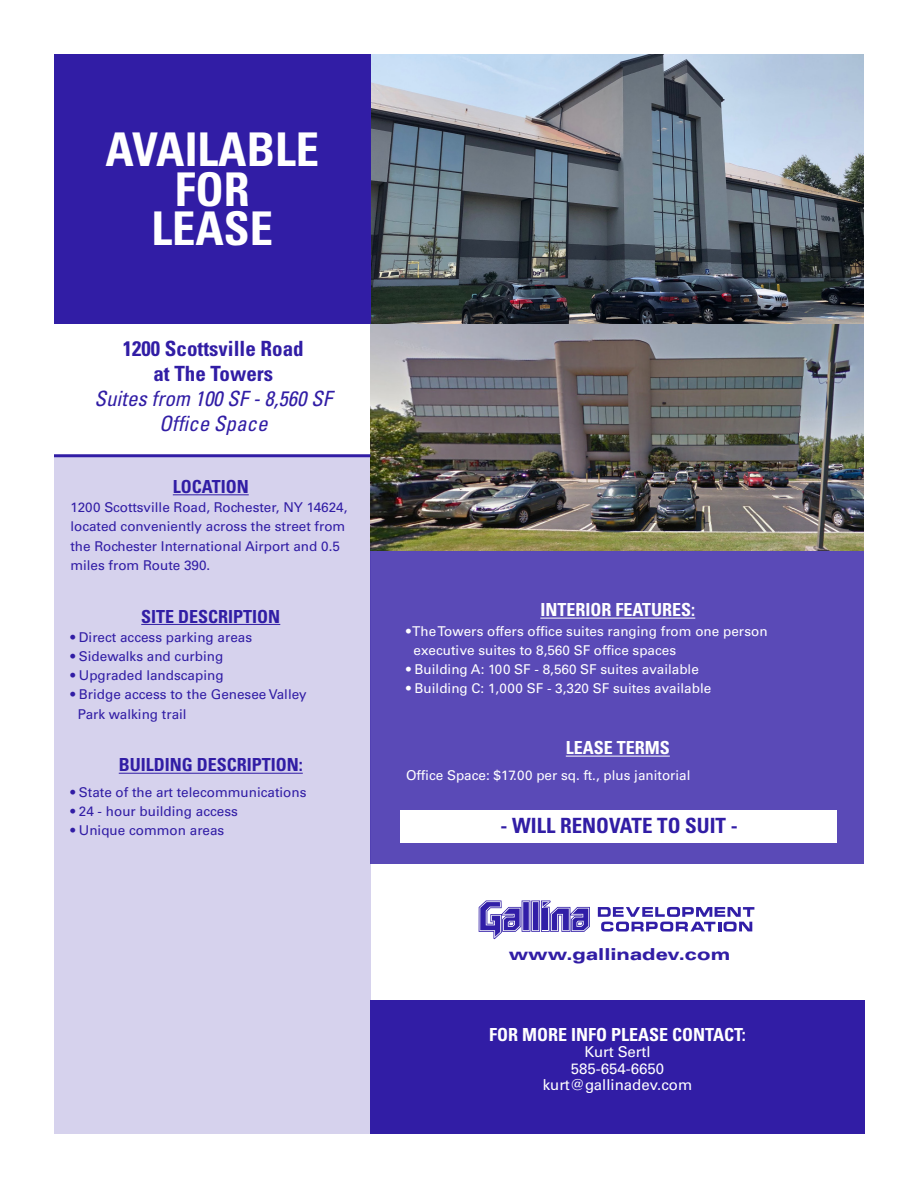
<style>
.page{position:relative;width:918px;height:1188px;background:#fff}
.page>*{position:absolute;margin:0;border:0;box-sizing:border-box;transform-origin:0 0}
.t1{font:700 condensed 46.5px "Univers LT Std";color:#fff}
.t2{font:700 condensed 21px "Univers LT Std";color:#311da5}
.t3{font:italic condensed 21px "Univers LT Std";color:#311da5}
.t4{font:700 condensed 18px "Univers LT Std";color:#fff}
.t5{font:700 condensed 18px "Univers LT Std";color:#311da5}
.t6{font:900 expanded 16.5px "Univers LT Std";color:#311da5}
.t7{font:15px "Univers LT Std";color:#fff}
.t8{font:15px "Univers LT Std";letter-spacing:-.02em;color:#fff}
.t9{font:13.5px/19.2px "Univers LT Std";color:#311da5}
.t10{font:13.5px "Univers LT Std";color:#fff}
</style>
<div class="page">
<div style="left:54px;top:456px;width:316px;height:678px;background:#d6d2ed"></div>
<div style="left:370px;top:456px;width:494px;height:408px;background:#5a4ab7"></div>
<img style="left:370px;top:55px;width:494px;height:495px">
<hr style="left:173px;top:494px;width:76px;height:1px;background:#311da5">
<hr style="left:141px;top:624px;width:139px;height:1px;background:#311da5">
<hr style="left:119px;top:773px;width:184px;height:1px;background:#311da5">
<hr style="left:540px;top:618px;width:155px;height:1px;background:#fff">
<hr style="left:566px;top:756px;width:104px;height:1px;background:#fff">
<div style="left:54px;top:54px;width:316px;height:270px;background:#311da5"></div>
<div style="left:370px;top:1000px;width:495px;height:134px;background:#311da5"></div>
<svg style="left:479px;top:901px;width:111px;height:38px"></svg>
<svg style="left:598px;top:907px;width:156px;height:25px"></svg>
<div style="left:401px;top:810px;width:436px;height:32px;background:#fff"></div>
<hr style="left:54px;top:454px;width:316px;height:3px;background:#311da5">
<p class="t1" style="left:105px;top:121px;width:215px">AVAILABLE</p>
<p class="t1" style="left:175px;top:161px;width:76px">FOR</p>
<p class="t1" style="left:152px;top:200px;width:123px">LEASE</p>
<p class="t2" style="left:123px;top:335px;width:182px">1200 Scottsville Road</p>
<p class="t2" style="left:153px;top:361px;width:121px">at The Towers</p>
<p class="t3" style="left:94px;top:385px;width:239px">Suites from 100 SF - 8,560 SF</p>
<p class="t3" style="left:159px;top:411px;width:110px">Office Space</p>
<p class="t5" style="left:173px;top:476px;width:77px">LOCATION</p>
<p class="t9" style="left:70px;top:498px;width:279px">1200 Scottsville Road, Rochester, NY 14624, located conveniently across the street from the Rochester International Airport and 0.5 miles from Route 390.</p>
<p class="t5" style="left:141px;top:605px;width:141px">SITE DESCRIPTION</p>
<p class="t9" style="left:70px;top:628px;width:183px">• Direct access parking areas</p>
<p class="t9" style="left:70px;top:647px;width:154px">• Sidewalks and curbing</p>
<p class="t9" style="left:70px;top:666px;width:155px">• Upgraded landscaping</p>
<p class="t9" style="left:70px;top:685px;width:238px">• Bridge access to the Genesee Valley</p>
<p class="t9" style="left:78px;top:704px;width:110px">Park walking trail</p>
<p class="t5" style="left:119px;top:754px;width:186px">BUILDING DESCRIPTION:</p>
<p class="t9" style="left:70px;top:782px;width:238px">• State of the art telecommunications</p>
<p class="t9" style="left:70px;top:802px;width:169px">• 24 - hour building access</p>
<p class="t9" style="left:70px;top:821px;width:155px">• Unique common areas</p>
<p class="t4" style="left:540px;top:599px;width:156px">INTERIOR FEATURES:</p>
<p class="t10" style="left:406px;top:623px;width:363px">• The Towers offers office suites ranging from one person</p>
<p class="t10" style="left:414px;top:642px;width:264px">executive suites to 8,560 SF office spaces</p>
<p class="t10" style="left:406px;top:661px;width:294px">• Building A: 100 SF - 8,560 SF suites available</p>
<p class="t10" style="left:406px;top:680px;width:307px">• Building C: 1,000 SF - 3,320 SF suites available</p>
<p class="t4" style="left:566px;top:737px;width:106px">LEASE TERMS</p>
<p class="t10" style="left:406px;top:767px;width:286px">Office Space: $17.00 per sq. ft., plus janitorial</p>
<p class="t2" style="left:501px;top:812px;width:239px">- WILL RENOVATE TO SUIT -</p>
<p class="t6" style="left:509px;top:945px;width:223px">www.gallinadev.com</p>
<p class="t4" style="left:489px;top:1023px;width:258px">FOR MORE INFO PLEASE CONTACT:</p>
<p class="t8" style="left:584px;top:1043px;width:68px">Kurt Sertl</p>
<p class="t7" style="left:571px;top:1059px;width:95px">585-654-6650</p>
<p class="t7" style="left:543px;top:1076px;width:151px">kurt@gallinadev.com</p>
</div>
